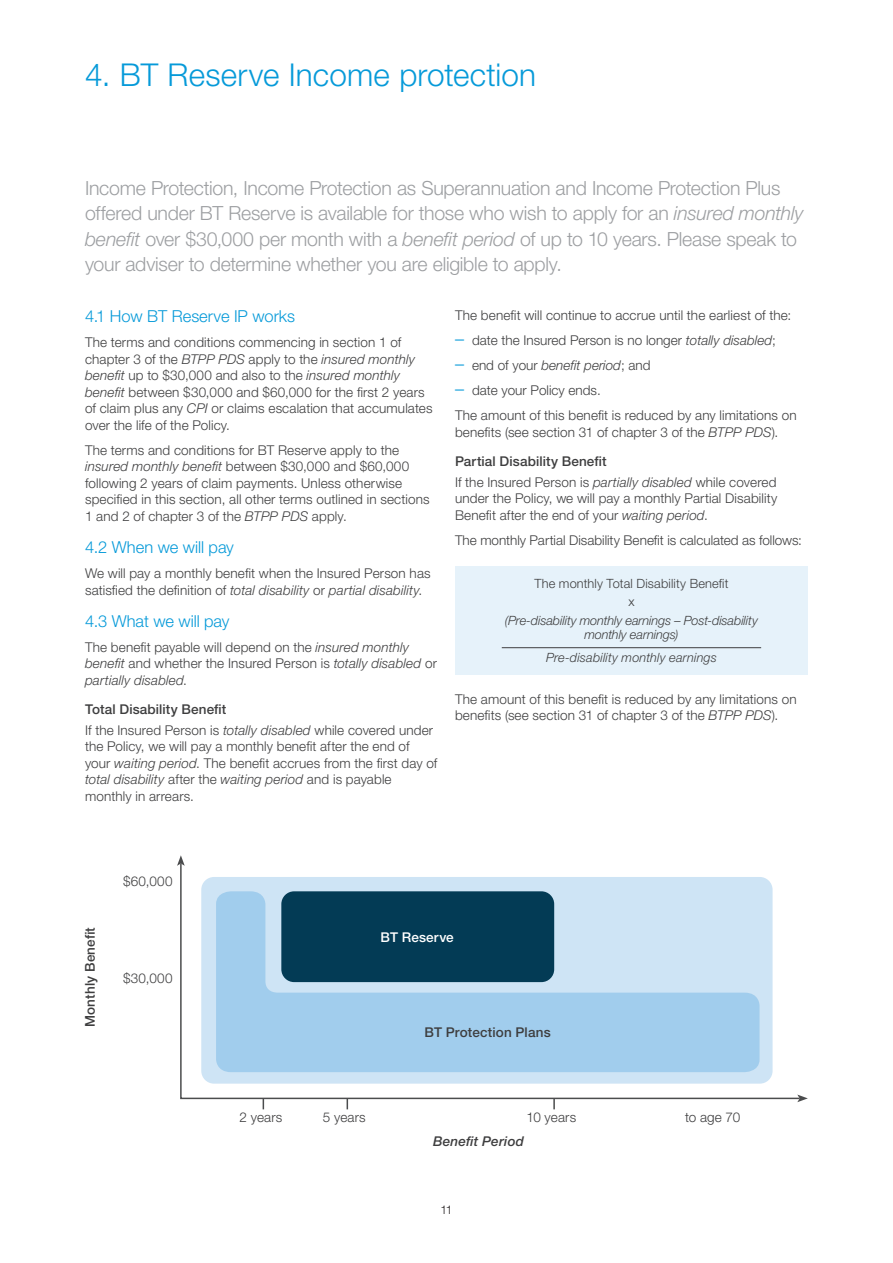
<style>
.page{position:relative;width:893px;height:1263px;background:#fff}
.page>*{position:absolute;margin:0;border:0;box-sizing:border-box;transform-origin:0 0}
.t1{font:300 31.5px "Helvetica Neue LT Std";letter-spacing:.005em;color:#069ad9}
.t2{font:300 19.5px/25.5px "Helvetica Neue LT Std";letter-spacing:-.01em;color:#9d9fa2}
.t3{font:300 16.5px "Helvetica Neue LT Std";letter-spacing:-.005em;color:#069ad9}
.t4{font:300 13.5px/16.5px "Helvetica Neue LT Std";letter-spacing:.01em;color:#3e3e3f}
.t5{font:500 13.5px "Helvetica Neue LT Std";letter-spacing:.01em;color:#3e3e3f}
.t6{font:italic 500 13.5px "Helvetica Neue LT Std";letter-spacing:.015em;color:#3e3e3f}
.t7{font:500 13.5px "Helvetica Neue LT Std";letter-spacing:.015em;color:#fff}
.t8{font:italic 300 12.75px/14.2px "Helvetica Neue LT Std";letter-spacing:-.005em;color:#3e3e3f;text-align:center}
.t9{font:300 12.75px/18.5px "Helvetica Neue LT Std";letter-spacing:.015em;color:#3e3e3f;text-align:center}
.t10{font:300 12px "Helvetica Neue LT Std";color:#231f20}
.s1{font-style:italic}
.s2{font-size:18px;color:#069ad9}
.s3{font-weight:500}
</style>
<div class="page">
<div style="left:455px;top:566px;width:353px;height:108px;background:#e6f2fa"></div>
<hr style="left:502px;top:647px;width:259px;height:1px;background:#3e3e3f">
<svg style="left:180px;top:866px;width:617px;height:234px"></svg>
<svg style="left:177px;top:855px;width:8px;height:11px"></svg>
<svg style="left:797px;top:1094px;width:11px;height:8px"></svg>
<div style="left:201px;top:877px;width:572px;height:207px;background:#cee4f5;border-radius:13px"></div>
<svg style="left:216px;top:891px;width:543px;height:181px;fill:#a1cded"></svg>
<div style="left:281px;top:891px;width:273px;height:91px;background:#033b55;border-radius:13px"></div>
<svg style="left:553px;top:1099px;width:2px;height:10px"></svg>
<h1 class="t1" style="left:85px;top:56px;width:453px">4. BT Reserve Income protection</h1>
<p class="t2" style="left:85px;top:175px;width:720px">Income Protection, Income Protection as Superannuation and Income Protection Plus offered under BT Reserve is available for those who wish to apply for an <span class="s1">insured monthly benefit</span> over $30,000 per month with a <span class="s1">benefit period</span> of up to 10 years. Please speak to your adviser to determine whether you are eligible to apply.</p>
<p class="t4" style="left:455px;top:307px;width:338px">The benefit will continue to accrue until the earliest of the:</p>
<p class="t4" style="left:455px;top:332px;width:322px"><span class="s2">–</span> date the Insured Person is no longer <span class="s1">totally disabled</span>;</p>
<p class="t4" style="left:455px;top:357px;width:197px"><span class="s2">–</span> end of your <span class="s1">benefit period</span>; and</p>
<p class="t4" style="left:455px;top:377px;width:343px;line-height:25px"><span class="s2">–</span> date your Policy ends.<br>The amount of this benefit is reduced by any limitations on</p>
<p class="t4" style="left:455px;top:417px;width:325px;line-height:29.2px">benefits (see section 31 of chapter 3 of the <span class="s1">BTPP PDS</span>).<br><span class="s3">Partial Disability Benefit</span></p>
<p class="t4" style="left:455px;top:473px;width:324px;text-align:justify">If the Insured Person is <span class="s1">partially disabled</span> while covered under the Policy, we will pay a monthly Partial Disability Benefit after the end of your <span class="s1">waiting period</span>.</p>
<p class="t4" style="left:455px;top:531px;width:349px">The monthly Partial Disability Benefit is calculated as follows:</p>
<p class="t9" style="left:534px;top:574px;width:196px">The monthly Total Disability Benefit x</p>
<p class="t8" style="left:505px;top:613px;width:254px">(Pre-disability monthly earnings – Post-disability monthly earnings)</p>
<p class="t8" style="left:546px;top:650px;width:172px">Pre-disability monthly earnings</p>
<p class="t4" style="left:455px;top:690px;width:343px">The amount of this benefit is reduced by any limitations on benefits (see section 31 of chapter 3 of the <span class="s1">BTPP PDS</span>).</p>
<p class="t3" style="left:85px;top:306px;width:211px">4.1 How BT Reserve IP works</p>
<p class="t4" style="left:85px;top:334px;width:349px">The terms and conditions commencing in section 1 of chapter 3 of the <span class="s1">BTPP PDS</span> apply to the <span class="s1">insured monthly benefit</span> up to $30,000 and also to the <span class="s1">insured monthly benefit</span> between $30,000 and $60,000 for the first 2 years of claim plus any <span class="s1">CPI</span> or claims escalation that accumulates over the life of the Policy.</p>
<p class="t4" style="left:85px;top:441px;width:346px">The terms and conditions for BT Reserve apply to the <span class="s1">insured monthly benefit</span> between $30,000 and $60,000 following 2 years of claim payments. Unless otherwise specified in this section, all other terms outlined in sections 1 and 2 of chapter 3 of the <span class="s1">BTPP PDS</span> apply.</p>
<p class="t3" style="left:85px;top:537px;width:150px">4.2 When we will pay</p>
<p class="t4" style="left:85px;top:565px;width:347px">We will pay a monthly benefit when the Insured Person has satisfied the definition of <span class="s1">total disability</span> or <span class="s1">partial disability</span>.</p>
<p class="t3" style="left:85px;top:611px;width:146px">4.3 What we will pay</p>
<p class="t4" style="left:85px;top:638px;width:353px">The benefit payable will depend on the <span class="s1">insured monthly benefit</span> and whether the Insured Person is <span class="s1">totally disabled</span> or <span class="s1">partially disabled</span>.</p>
<p class="t4" style="left:85px;top:699px;width:350px;line-height:20.7px"><span class="s3">Total Disability Benefit<br></span>If the Insured Person is <span class="s1">totally disabled</span> while covered under</p>
<p class="t4" style="left:85px;top:738px;width:354px">the Policy, we will pay a monthly benefit after the end of your <span class="s1">waiting period</span>. The benefit accrues from the first day of <span class="s1">total disability</span> after the <span class="s1">waiting period</span> and is payable monthly in arrears.</p>
<p class="t5" style="left:82px;top:1027px;width:102px;rotate:-90deg">Monthly Benefit</p>
<p class="t4" style="left:123px;top:873px;width:51px">$60,000</p>
<p class="t4" style="left:123px;top:969px;width:51px">$30,000</p>
<p class="t7" style="left:380px;top:929px;width:75px">BT Reserve</p>
<p class="t5" style="left:424px;top:1024px;width:128px">BT Protection Plans</p>
<p class="t4" style="left:240px;top:1109px;width:44px">2 years</p>
<p class="t4" style="left:323px;top:1109px;width:44px">5 years</p>
<p class="t4" style="left:526px;top:1109px;width:51px">10 years</p>
<p class="t4" style="left:685px;top:1109px;width:57px">to age 70</p>
<p class="t6" style="left:433px;top:1133px;width:92px">Benefit Period</p>
<p class="t10" style="left:440px;top:1202px;width:14px">11</p>
</div>
